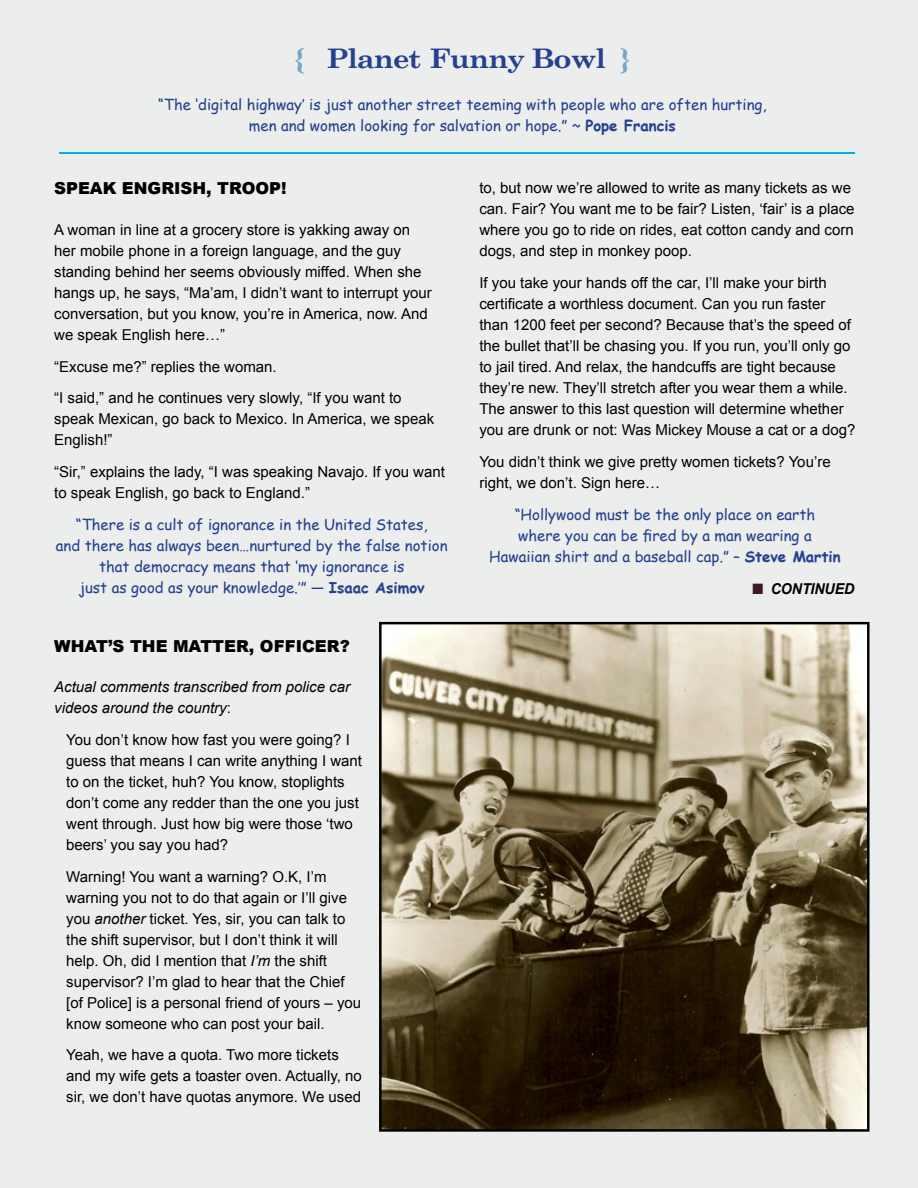
<style>
.page{position:relative;width:918px;height:1188px;background:#fff}
.page>*{position:absolute;margin:0;border:0;box-sizing:border-box;transform-origin:0 0}
.t1{font:700 27px "Century Schoolbook";letter-spacing:-.04em;color:#25408f;scale:1.1 1}
.t2{font:900 16.5px "Arial";color:#000}
.t3{font:15px/21px "Arial";color:#000}
.t4{font:15px/21px "Comic Sans MS";color:#25408f;text-align:center}
.t5{font:italic 15px/21px "Arial";color:#000}
.t6{font:italic 700 15px "Arial";letter-spacing:-.01em;color:#000;scale:.95 1}
.s1{color:#74a7c8}
.s2{font-weight:700}
.s3{font-style:normal}
.s4{font-style:italic}
.s5{color:#401728}
</style>
<div class="page">
<div style="left:0;top:0;width:917px;height:1188px;background:#ebeeec"></div>
<img style="left:382px;top:625px;width:485px;height:504px">
<div style="left:379px;top:622px;width:491px;height:510px;border:2px solid #000"></div>
<hr style="left:59px;top:152px;width:796px;height:1px;background:#00aeef">
<h1 class="t1" style="left:294px;top:42px;width:308px"><span class="s1">{</span> Planet Funny Bowl <span class="s1">}</span></h1>
<p class="t4" style="left:158px;top:94px;width:610px">“The ‘digital highway’ is just another street teeming with people who are often hurting, men and women looking for salvation or hope.” ~ <span class="s2">Pope Francis</span></p>
<p class="t2" style="left:54px;top:179px;width:234px">SPEAK ENGRISH, TROOP!</p>
<p class="t3" style="left:54px;top:219px;width:379px">A woman in line at a grocery store is yakking away on her mobile phone in a foreign language, and the guy standing behind her seems obviously miffed. When she hangs up, he says, “Ma’am, I didn’t want to interrupt your conversation, but you know, you’re in America, now. And we speak English here…”</p>
<p class="t3" style="left:54px;top:351px;width:349px;line-height:31.8px">“Excuse me?” replies the woman.<br>“I said,” and he continues very slowly, “If you want to</p>
<p class="t3" style="left:54px;top:409px;width:382px">speak Mexican, go back to Mexico. In America, we speak<br>English!”</p>
<p class="t3" style="left:54px;top:462px;width:392px">“Sir,” explains the lady, “I was speaking Navajo. If you want to speak English, go back to England.”</p>
<p class="t4" style="left:56px;top:514px;width:393px">“There is a cult of ignorance in the United States,<br>and there has always been…nurtured by the false notion that democracy means that ‘my ignorance is<br>just as good as your knowledge.’” ― <span class="s2">Isaac Asimov</span></p>
<p class="t2" style="left:54px;top:636px;width:297px">WHAT’S THE MATTER, OFFICER?</p>
<p class="t5" style="left:54px;top:676px;width:297px">Actual comments transcribed from police car videos around the country<span class="s3">:</span></p>
<p class="t3" style="left:66px;top:729px;width:297px">You don’t know how fast you were going? I guess that means I can write anything I want to on the ticket, huh? You know, stoplights don’t come any redder than the one you just went through. Just how big were those ‘two beers’ you say you had?</p>
<p class="t3" style="left:66px;top:866px;width:297px">Warning! You want a warning? O.K, I’m warning you not to do that again or I’ll give you <span class="s4">another</span> ticket. Yes, sir, you can talk to the shift supervisor, but I don’t think it will help. Oh, did I mention that <span class="s4">I’m</span> the shift supervisor? I’m glad to hear that the Chief [of Police] is a personal friend of yours – you know someone who can post your bail.</p>
<p class="t3" style="left:66px;top:1045px;width:297px">Yeah, we have a quota. Two more tickets and my wife gets a toaster oven. Actually, no sir, we don’t have quotas anymore. We used</p>
<p class="t3" style="left:479px;top:178px;width:377px">to, but now we’re allowed to write as many tickets as we can. Fair? You want me to be fair? Listen, ‘fair’ is a place where you go to ride on rides, eat cotton candy and corn dogs, and step in monkey poop.</p>
<p class="t3" style="left:479px;top:273px;width:378px">If you take your hands off the car, I’ll make your birth certificate a worthless document. Can you run faster than 1200 feet per second? Because that’s the speed of the bullet that’ll be chasing you. If you run, you’ll only go to jail tired. And relax, the handcuffs are tight because they’re new. They’ll stretch after you wear them a while.<br>The answer to this last question will determine whether you are drunk or not: Was Mickey Mouse a cat or a dog?</p>
<p class="t3" style="left:479px;top:451px;width:353px">You didn’t think we give pretty women tickets? You’re right, we don’t. Sign here…</p>
<p class="t4" style="left:489px;top:503px;width:353px">“Hollywood must be the only place on earth<br>where you can be fired by a man wearing a<br>Hawaiian shirt and a baseball cap.” – <span class="s2">Steve Martin</span></p>
<p class="t6" style="left:752px;top:579px;width:109px"><span class="s5">■</span> CONTINUED</p>
</div>
